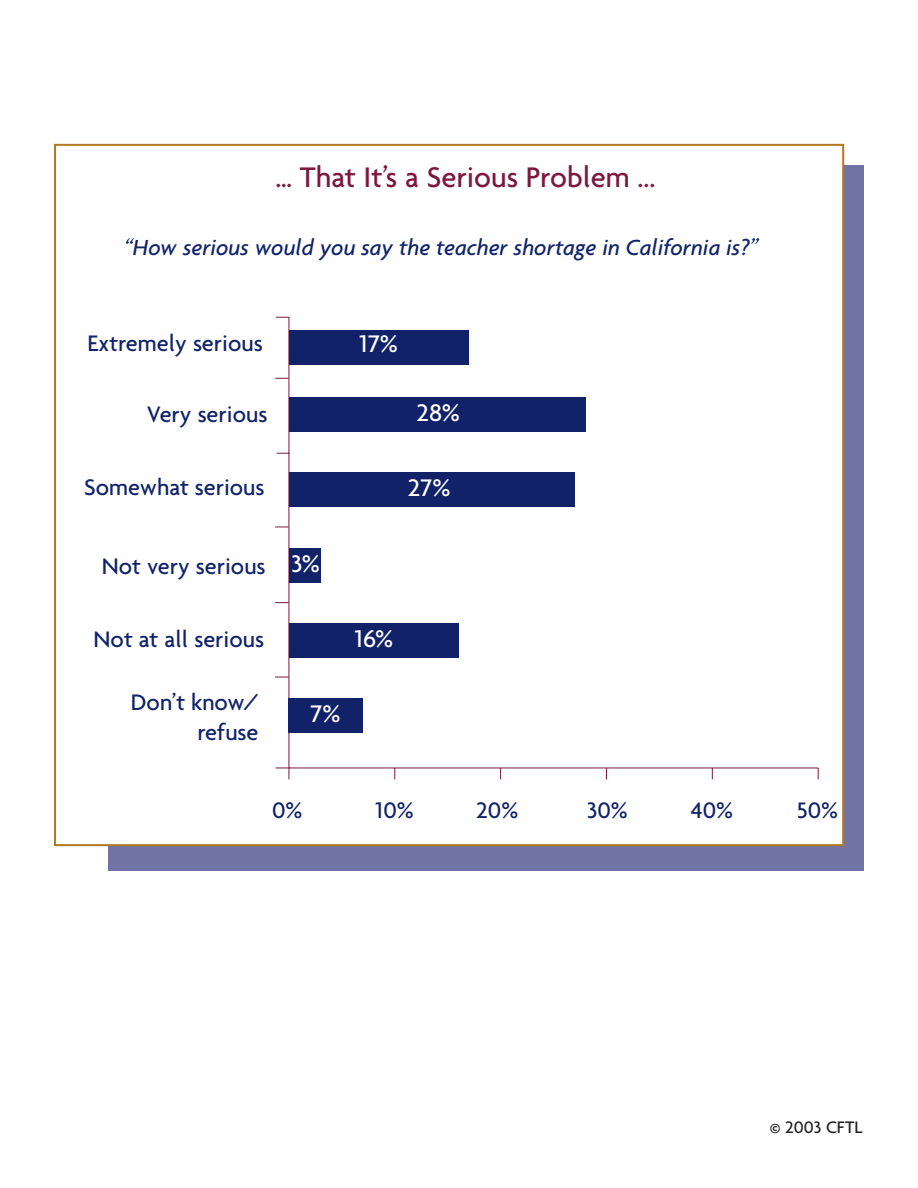
<style>
.page{position:relative;width:918px;height:1188px;background:#fff}
.page>*{position:absolute;margin:0;border:0;box-sizing:border-box;transform-origin:0 0}
.t1{font:500 30.6px "Agenda";color:#7c183e}
.t2{font:500 25.95px "Agenda";color:#fff}
.t3{font:500 24.3px/29.1px "Agenda";color:#112369;text-align:right}
.t4{font:italic 500 23.55px "Agenda";color:#112369}
.t5{font:500 18px "Agenda";color:#231f20}
</style>
<div class="page">
<div style="left:108px;top:165px;width:756px;height:706px;background:#7073a4"></div>
<div style="left:55px;top:145px;width:788px;height:700px;background:#fff"></div>
<hr style="left:289px;top:767px;width:529px;height:1px;background:#7c173e">
<hr style="left:288px;top:317px;width:1px;height:451px;background:#7c173e">
<div style="left:289px;top:330px;width:180px;height:34px;background:#112269"></div>
<div style="left:289px;top:397px;width:296px;height:35px;background:#112269"></div>
<div style="left:289px;top:473px;width:286px;height:34px;background:#112269"></div>
<div style="left:289px;top:548px;width:32px;height:34px;background:#112269"></div>
<div style="left:289px;top:623px;width:169px;height:34px;background:#112269"></div>
<div style="left:289px;top:698px;width:74px;height:35px;background:#112269"></div>
<svg style="left:276px;top:317px;width:13px;height:1px"></svg>
<svg style="left:275px;top:378px;width:14px;height:1px"></svg>
<svg style="left:275px;top:526px;width:13px;height:1px"></svg>
<svg style="left:275px;top:602px;width:14px;height:1px"></svg>
<svg style="left:275px;top:677px;width:13px;height:1px"></svg>
<svg style="left:276px;top:767px;width:13px;height:12px"></svg>
<svg style="left:277px;top:453px;width:13px;height:1px"></svg>
<p class="t1" style="left:275px;top:165px;width:382px">… That It’s a Serious Problem ...</p>
<p class="t4" style="left:124px;top:238px;width:636px">“How serious would you say the teacher shortage in California is?”</p>
<p class="t3" style="left:87px;top:330px;width:177px">Extremely serious</p>
<p class="t2" style="left:359px;top:333px;width:40px">17%</p>
<p class="t3" style="left:147px;top:402px;width:122px">Very serious</p>
<p class="t2" style="left:417px;top:402px;width:45px">28%</p>
<p class="t3" style="left:84px;top:475px;width:182px">Somewhat serious</p>
<p class="t2" style="left:408px;top:477px;width:44px">27%</p>
<p class="t3" style="left:102px;top:554px;width:165px">Not very serious</p>
<p class="t2" style="left:291px;top:553px;width:30px">3%</p>
<p class="t3" style="left:94px;top:627px;width:172px">Not at all serious</p>
<p class="t2" style="left:355px;top:628px;width:40px">16%</p>
<p class="t3" style="left:131px;top:690px;width:129px">Don’t know/ refuse</p>
<p class="t2" style="left:310px;top:703px;width:32px">7%</p>
<p class="t3" style="left:272px;top:798px;width:32px">0%</p>
<p class="t3" style="left:375px;top:798px;width:40px">10%</p>
<p class="t3" style="left:476px;top:798px;width:44px">20%</p>
<p class="t3" style="left:587px;top:798px;width:42px">30%</p>
<p class="t3" style="left:691px;top:798px;width:44px">40%</p>
<p class="t3" style="left:797px;top:798px;width:43px">50%</p>
<p class="t5" style="left:770px;top:1120px;width:94px">© 2003 CFTL</p>
</div>
